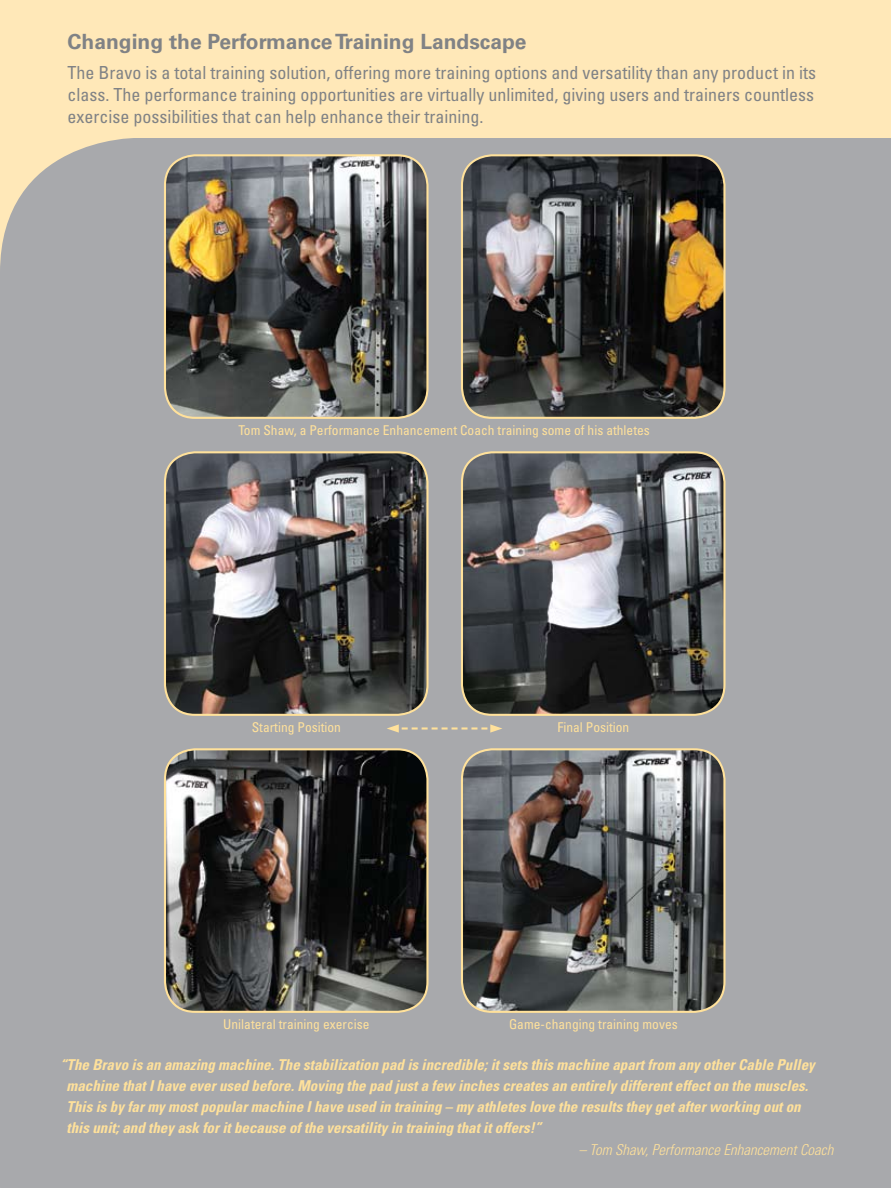
<style>
.page{position:relative;width:891px;height:1188px;background:#fff}
.page>*{position:absolute;margin:0;border:0;box-sizing:border-box;transform-origin:0 0}
.t1{font:700 21px "Univers";color:#808285}
.t2{font:condensed 18px/21.6px "Univers";color:#808285;text-align:justify}
.t3{font:italic 700 condensed 15px/21px "Univers";color:#ffe19b}
.t4{font:italic 300 condensed 15px "Univers";color:#ffe19b}
.t5{font:condensed 13.5px "Univers";color:#ffe19b}
</style>
<div class="page">
<div style="left:0;top:0;width:891px;height:278px;background:#ffe8b8"></div>
<div style="left:0;top:138px;width:891px;height:1050px;background:#a8a9ac"></div>
<img style="left:165px;top:155px;width:262px;height:263px">
<div style="left:164px;top:154px;width:265px;height:265px;border:2px solid #ffe19b;border-radius:30px"></div>
<img style="left:462px;top:155px;width:262px;height:263px">
<div style="left:461px;top:154px;width:265px;height:265px;border:2px solid #ffe19b;border-radius:30px"></div>
<img style="left:165px;top:452px;width:262px;height:263px">
<div style="left:164px;top:451px;width:265px;height:265px;border:2px solid #ffe19b;border-radius:30px"></div>
<img style="left:462px;top:452px;width:262px;height:263px">
<div style="left:461px;top:451px;width:265px;height:265px;border:2px solid #ffe19b;border-radius:30px"></div>
<img style="left:165px;top:749px;width:262px;height:263px">
<div style="left:164px;top:748px;width:265px;height:265px;border:2px solid #ffe19b;border-radius:30px"></div>
<img style="left:462px;top:749px;width:262px;height:263px">
<div style="left:461px;top:748px;width:265px;height:265px;border:2px solid #ffe19b;border-radius:30px"></div>
<svg style="left:387px;top:724px;width:115px;height:9px"></svg>
<h1 class="t1" style="left:68px;top:29px;width:461px">Changing the Performance Training Landscape</h1>
<p class="t2" style="left:68px;top:62px;width:750px">The Bravo is a total training solution, offering more training options and versatility than any product in its class. The performance training opportunities are virtually unlimited, giving users and trainers countless exercise possibilities that can help enhance their training.</p>
<p class="t5" style="left:238px;top:422px;width:413px">Tom Shaw, a Performance Enhancement Coach training some of his athletes</p>
<p class="t5" style="left:252px;top:719px;width:91px">Starting Position</p>
<p class="t5" style="left:557px;top:719px;width:73px">Final Position</p>
<p class="t5" style="left:223px;top:1016px;width:148px">Unilateral training exercise</p>
<p class="t5" style="left:509px;top:1016px;width:170px">Game-changing training moves</p>
<p class="t3" style="left:67px;top:1054px;width:750px;text-indent:-7px">“The Bravo is an amazing machine. The stabilization pad is incredible; it sets this machine apart from any other Cable Pulley machine that I have ever used before. Moving the pad just a few inches creates an entirely different effect on the muscles.<br>This is by far my most popular machine I have used in training – my athletes love the results they get after working out on this unit; and they ask for it because of the versatility in training that it offers!”</p>
<p class="t4" style="left:579px;top:1141px;width:256px">– Tom Shaw, Performance Enhancement Coach</p>
</div>
